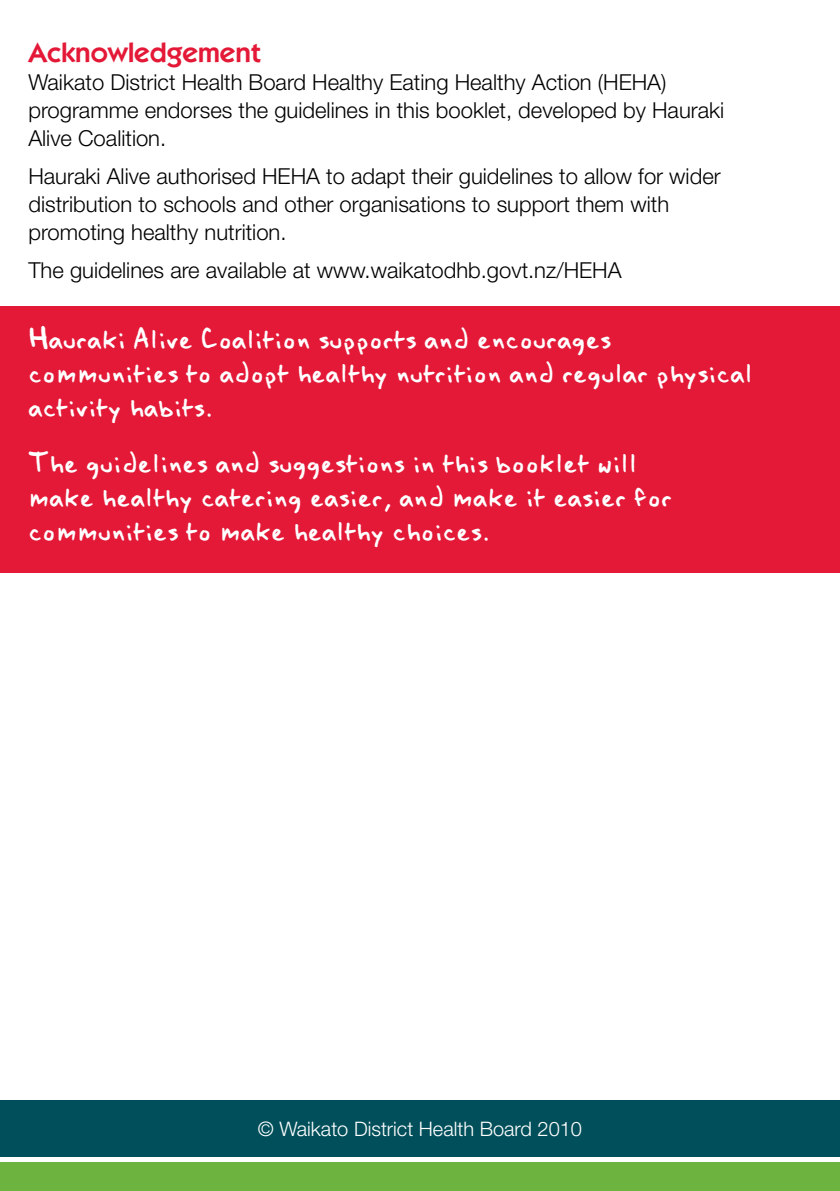
<style>
.page{position:relative;width:840px;height:1191px;background:#fff}
.page>*{position:absolute;margin:0;border:0;box-sizing:border-box;transform-origin:0 0}
.t1{font:32px/34px "Penof Truth";color:#fff}
.t2{font:600 28px "Itc Kabel";color:#e31937}
.t3{font:300 22px/28px "Helvetica Neue";color:#000}
.t4{font:300 20px "Helvetica Neue";color:#fff}
</style>
<div class="page">
<div style="left:0;top:306px;width:839px;height:267px;background:#e31937"></div>
<div style="left:0;top:1100px;width:839px;height:57px;background:#004f5a"></div>
<div style="left:0;top:1162px;width:839px;height:29px;background:#6db33f"></div>
<p class="t2" style="left:28px;top:35px;width:233px">Acknowledgement</p>
<p class="t3" style="left:28px;top:67px;width:697px">Waikato District Health Board Healthy Eating Healthy Action (HEHA) programme endorses the guidelines in this booklet, developed by Hauraki<br>Alive Coalition.</p>
<p class="t3" style="left:28px;top:161px;width:693px">Hauraki Alive authorised HEHA to adapt their guidelines to allow for wider distribution to schools and other organisations to support them with promoting healthy nutrition.</p>
<p class="t3" style="left:28px;top:255px;width:594px">The guidelines are available at www.waikatodhb.govt.nz/HEHA</p>
<h1 class="t1" style="left:28px;top:322px;width:725px">Hauraki Alive Coalition supports and encourages communities to adopt healthy nutrition and regular physical activity habits.</h1>
<h1 class="t1" style="left:28px;top:446px;width:645px">The guidelines and suggestions in this booklet will make healthy catering easier, and make it easier for communities to make healthy choices.</h1>
<p class="t4" style="left:258px;top:1117px;width:325px">© Waikato District Health Board 2010</p>
</div>
